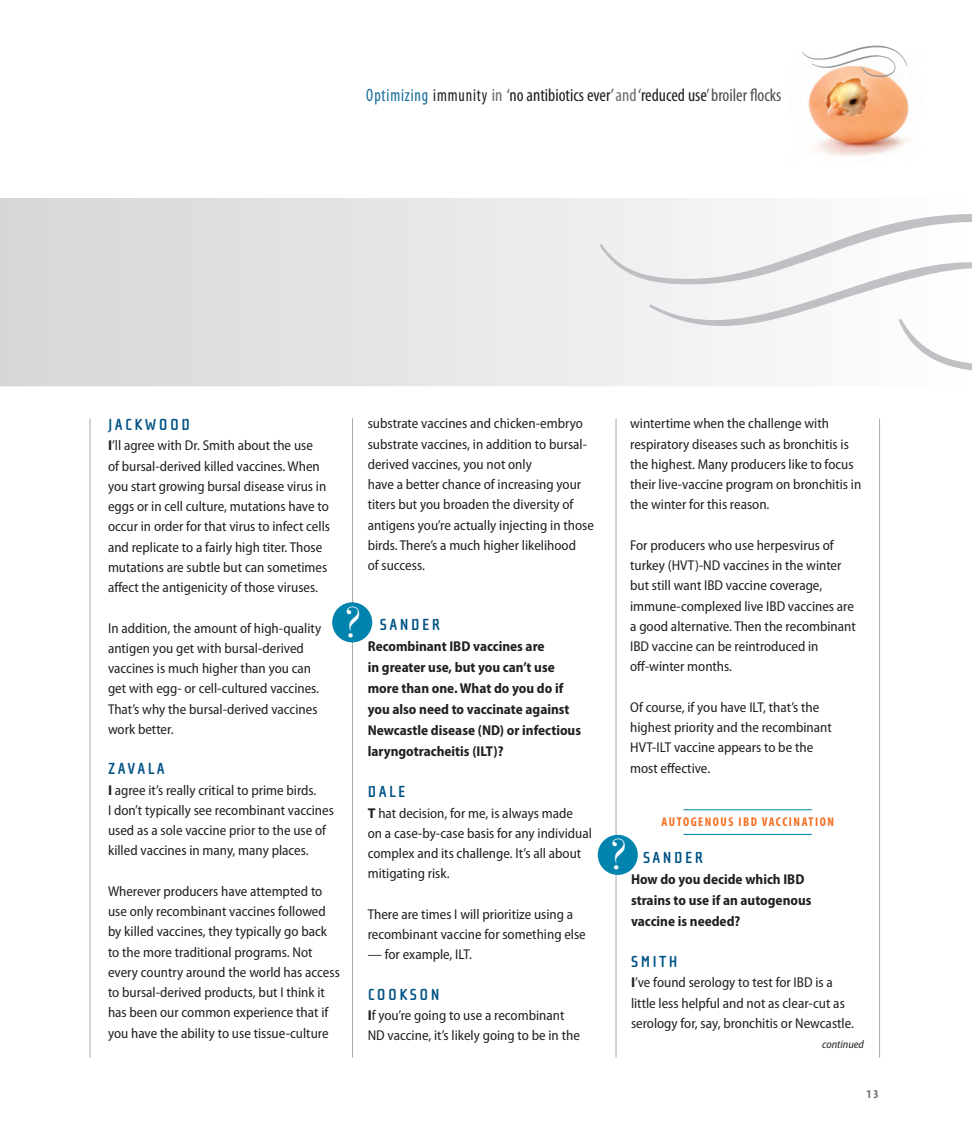
<style>
.page{position:relative;width:972px;height:1134px;background:#fff}
.page>*{position:absolute;margin:0;border:0;box-sizing:border-box;transform-origin:0 0}
.t1{font:42.45px "Bauer Bodoni";color:#fff}
.t2{font:41.85px "Woody Goodies 1 WBW";color:#939598}
.t3{font:condensed 18px "Myriad Pro";color:#231f20;scale:.88 1}
.t4{font:700 16.5px "Cholla Sans";letter-spacing:.15em;color:#005285}
.t5{font:semi-condensed 14.25px/20.2px "Myriad Pro";color:#231f20}
.t6{font:700 semi-condensed 14.25px/21px "Myriad Pro";color:#231f20}
.t7{font:700 condensed 12.75px "Myriad Pro";letter-spacing:.12em;color:#f36e21}
.t8{font:700 condensed 12px "Myriad Pro";color:#6c6d70}
.t9{font:italic semi-condensed 11.25px "Myriad Pro";color:#231f20}
.s1{color:#146a9a}
.s2{color:#6c6d70}
.s3{color:#4e4f50}
.s4{font-weight:700;font-stretch:normal}
</style>
<div class="page">
<div style="left:0;top:198px;width:971px;height:188px;background:linear-gradient(to right,#d4d6d8,#fefefe)"></div>
<hr style="left:90px;top:419px;width:1px;height:638px;background:#a8a9ad">
<hr style="left:352px;top:418px;width:1px;height:639px;background:#a8a9ad">
<hr style="left:616px;top:419px;width:1px;height:638px;background:#a8a9ad">
<hr style="left:879px;top:419px;width:1px;height:638px;background:#a8a9ad">
<img style="left:808px;top:65px;width:101px;height:91px">
<div style="left:598px;top:835px;width:40px;height:40px;background:#0083ad;border-radius:50%"></div>
<div style="left:332px;top:602px;width:40px;height:40px;background:#0083ad;border-radius:50%"></div>
<hr style="left:971px;top:214px;width:1px;height:158px;background:#c1c2c4">
<img style="left:599px;top:214px;width:372px;height:158px">
<hr style="left:683px;top:834px;width:129px;height:1px;background:#0083ad">
<hr style="left:683px;top:810px;width:129px;height:1px;background:#0083ad">
<p class="t3" style="left:366px;top:89px;width:473px"><span class="s1">Optimizing</span> immunity <span class="s2">in</span> <span class="s3">‘</span>no antibiotics ever<span class="s3">’</span> <span class="s2">and</span><span class="s3">‘</span>reduced use<span class="s3">’ broiler flocks</span></p>
<h2 class="t2" style="left:802px;top:38px;width:107px">f</h2>
<p class="t4" style="left:108px;top:415px;width:84px">JACKWOOD</p>
<p class="t5" style="left:108px;top:437px;width:224px"><span class="s4">I</span>’ll agree with Dr. Smith about the use<br>of bursal-derived killed vaccines. When you start growing bursal disease virus in eggs or in cell culture, mutations have to occur in order for that virus to infect cells and replicate to a fairly high titer. Those mutations are subtle but can sometimes affect the antigenicity of those viruses.</p>
<p class="t5" style="left:108px;top:619px;width:215px">In addition, the amount of high-quality antigen you get with bursal-derived vaccines is much higher than you can get with egg- or cell-cultured vaccines.<br>That’s why the bursal-derived vaccines work better.</p>
<p class="t4" style="left:108px;top:759px;width:58px">ZAVALA</p>
<p class="t5" style="left:108px;top:781px;width:228px"><span class="s4">I</span> agree it’s really critical to prime birds.<br>I don’t typically see recombinant vaccines used as a sole vaccine prior to the use of killed vaccines in many, many places.</p>
<p class="t5" style="left:108px;top:882px;width:233px">Wherever producers have attempted to use only recombinant vaccines followed by killed vaccines, they typically go back to the more traditional programs. not every country around the world has access to bursal-derived products, but I think it has been our common experience that if you have the ability to use tissue-culture</p>
<h1 class="t1" style="left:342px;top:607px;width:23px">?</h1>
<p class="t5" style="left:368px;top:415px;width:228px">substrate vaccines and chicken-embryo substrate vaccines, in addition to bursal&shy;derived vaccines, you not only<br>have a better chance of increasing your titers but you broaden the diversity of antigens you’re actually injecting in those birds. There’s a much higher likelihood<br>of success.</p>
<p class="t4" style="left:380px;top:615px;width:61px">SANDER</p>
<p class="t6" style="left:368px;top:637px;width:215px">Recombinant IBD vaccines are<br>in greater use, but you can’t use more than one. What do you do if you also need to vaccinate against<br>Newcastle disease (ND) or infectious laryngotracheitis (IlT)?</p>
<p class="t4" style="left:368px;top:782px;width:39px">DALE</p>
<p class="t5" style="left:368px;top:804px;width:226px"><span class="s4">T</span> hat decision, for me, is always made<br>on a case-by-case basis for any individual complex and its challenge. It’s all about mitigating risk.</p>
<p class="t5" style="left:368px;top:905px;width:220px">There are times I will prioritize using a recombinant vaccine for something else</p>
<p class="t5" style="left:368px;top:946px;width:106px">— for example, ILT.</p>
<p class="t4" style="left:368px;top:985px;width:74px">COOKSON</p>
<p class="t5" style="left:368px;top:1006px;width:214px"><span class="s4">I</span>f you’re going to use a recombinant nD vaccine, it’s likely going to be in the</p>
<p class="t5" style="left:630px;top:415px;width:233px">wintertime when the challenge with respiratory diseases such as bronchitis is the highest. Many producers like to focus their live-vaccine program on bronchitis in the winter for this reason.</p>
<p class="t5" style="left:630px;top:536px;width:227px">for producers who use herpesvirus of turkey (hVT)-nD vaccines in the winter but still want IBD vaccine coverage, immune-complexed live IBD vaccines are a good alternative. Then the recombinant IBD vaccine can be reintroduced in off-winter months.</p>
<p class="t5" style="left:630px;top:698px;width:203px">of course, if you have ILT, that’s the highest priority and the recombinant hVT-ILT vaccine appears to be the most effective.</p>
<p class="t7" style="left:662px;top:817px;width:174px">AUTOGENOUS IBD VACCINATION</p>
<h1 class="t1" style="left:608px;top:840px;width:23px">?</h1>
<p class="t4" style="left:643px;top:847px;width:61px">SANDER</p>
<p class="t6" style="left:631px;top:870px;width:182px">How do you decide which IBD strains to use if an autogenous vaccine is needed?</p>
<p class="t4" style="left:631px;top:952px;width:48px">SMITH</p>
<p class="t5" style="left:631px;top:974px;width:225px"><span class="s4">I</span>’ve found serology to test for IBD is a little less helpful and not as clear-cut as serology for, say, bronchitis or newcastle.</p>
<p class="t9" style="left:822px;top:1040px;width:43px">continued</p>
<p class="t8" style="left:867px;top:1090px;width:14px">13</p>
</div>
